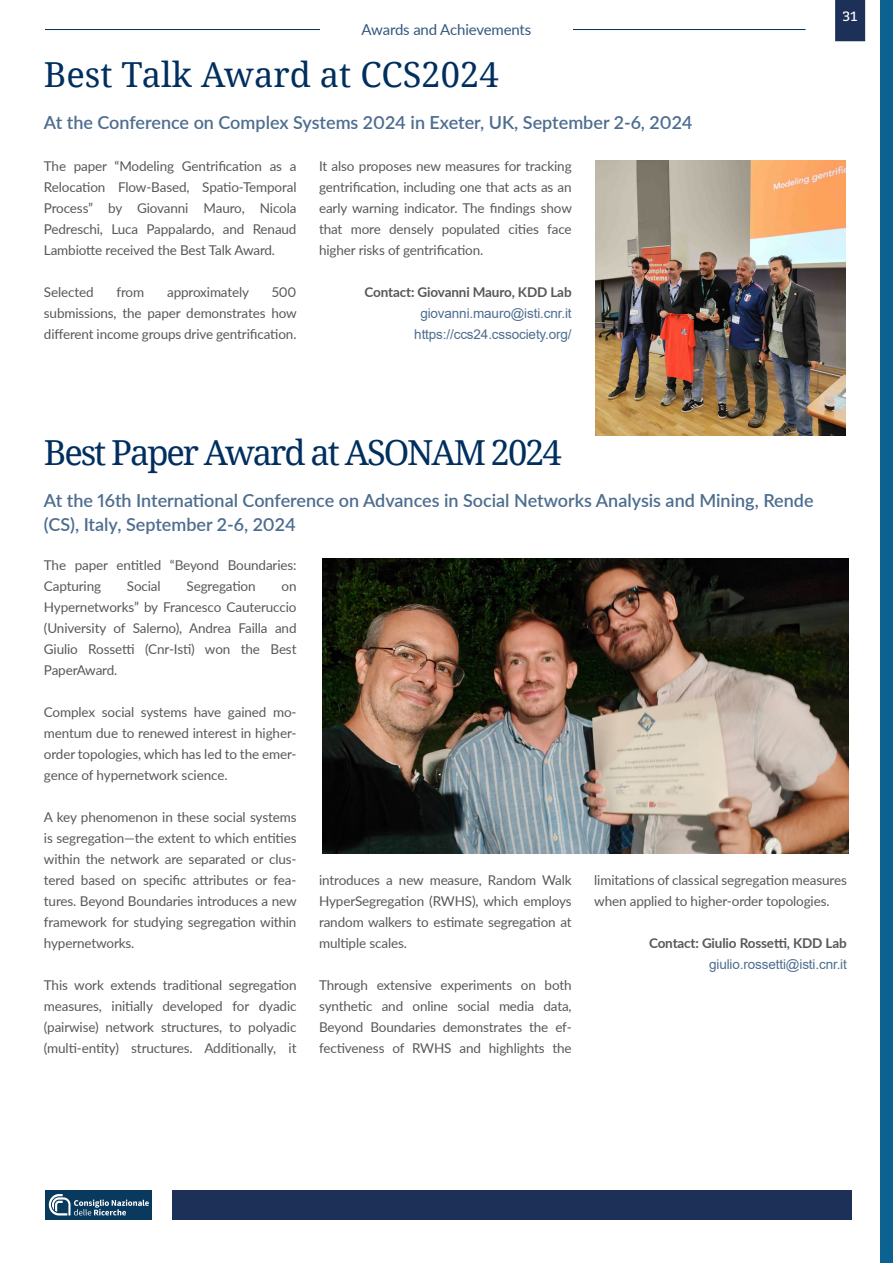
<style>
.page{position:relative;width:893px;height:1263px;background:#fff}
.page>*{position:absolute;margin:0;border:0;box-sizing:border-box;transform-origin:0 0}
.Titolo_Articolo{font:34.5px "Droid Serif";letter-spacing:-.06em;color:#002f5f}
.Titolo_Articolo-2{font:34.5px "Droid Serif";color:#002f5f}
.Sottotitolo{font:600 18px/24px "Lato";color:#4d6d8f}
.Section_title{font:15px "Lato";letter-spacing:-.01em;color:#33587f}
.Paragrafo_base{font:13.5px/21px "Lato";letter-spacing:-.01em;color:#57585a;text-align:justify}
.ContactBox{font:13.5px/21px "Arial";letter-spacing:-.01em;color:#4d6d8f;text-align:right}
.ContactBox-2{font:700 13.5px/21px "Lato";letter-spacing:-.01em;color:#57585a;text-align:right}
.t1{font:13.5px "Bitter";color:#fff}
.s1{font-family:"Lato";font-weight:700;color:#57585a}
.s2{font-family:"Arial";font-weight:400;color:#4d6d8f}
</style>
<div class="page">
<div style="left:172px;top:1190px;width:680px;height:30px;background:#1d3058"></div>
<div style="left:46px;top:1190px;width:106px;height:30px;background:#0a395e"></div>
<svg style="left:49px;top:1194px;width:100px;height:21px"></svg>
<hr style="left:45px;top:29px;width:761px;height:1px;background:#002f5f">
<svg style="left:835px;top:0;width:30px;height:41px"></svg>
<div style="left:881px;top:0;width:12px;height:1263px;background:#0c6291"></div>
<div style="left:320px;top:15px;width:253px;height:28px;background:#fff"></div>
<img style="left:595px;top:161px;width:251px;height:274px">
<img style="left:322px;top:558px;width:526px;height:296px">
<p class="Section_title" style="left:362px;top:19px;width:171px">Awards and Achievements</p>
<p class="Titolo_Articolo-2" style="left:44px;top:51px;width:456px">Best Talk Award at CCS2024</p>
<p class="Sottotitolo" style="left:44px;top:110px;width:650px">At the Conference on Complex Systems 2024 in Exeter, UK, September 2-6, 2024</p>
<p class="Paragrafo_base" style="left:44px;top:155px;width:254px">The paper “Modeling Gentrification as a Relocation Flow-Based, Spatio-Temporal Process” by Giovanni Mauro, Nicola Pedreschi, Luca Pappalardo, and Renaud Lambiotte received the Best Talk Award.</p>
<p class="Paragrafo_base" style="left:44px;top:281px;width:51px">Selected</p>
<p class="Paragrafo_base" style="left:117px;top:281px;width:29px">from</p>
<p class="Paragrafo_base" style="left:167px;top:281px;width:83px">approximately</p>
<p class="Section_title" style="left:412px;top:19px;width:70px">Innovation</p>
<p class="Paragrafo_base" style="left:319px;top:155px;width:254px">It also proposes new measures for tracking gentrification, including one that acts as an early warning indicator. The findings show that more densely populated cities face higher risks of gentrification.</p>
<p class="ContactBox" style="left:364px;top:282px;width:209px"><span class="s1">Contact: Giovanni Mauro, KDD Lab </span>giovanni.mauro@isti.cnr.it https://ccs24.cssociety.org/</p>
<p class="Paragrafo_base" style="left:44px;top:281px;width:254px;text-indent:228px">500 submissions, the paper demonstrates how different income groups drive gentrification.</p>
<p class="t1" style="left:843px;top:8px;width:16px">31</p>
<p class="Titolo_Articolo" style="left:44px;top:429px;width:519px">Best Paper Award at ASONAM 2024</p>
<p class="Sottotitolo" style="left:44px;top:488px;width:771px">At the 16th International Conference on Advances in Social Networks Analysis and Mining, Rende (CS), Italy, September 2-6, 2024</p>
<p class="Paragrafo_base" style="left:44px;top:554px;width:254px">The paper entitled “Beyond Boundaries:<br>Capturing</p>
<p class="Paragrafo_base" style="left:127px;top:575px;width:35px">Social</p>
<p class="Paragrafo_base" style="left:187px;top:575px;width:71px">Segregation</p>
<p class="Paragrafo_base" style="left:44px;top:575px;width:254px;text-indent:238px">on Hypernetworks” by Francesco Cauteruccio (University of Salerno), Andrea Failla and Giulio Rossetti (Cnr-Isti) won the Best PaperAward.</p>
<p class="Paragrafo_base" style="left:44px;top:701px;width:254px">Complex social systems have gained mo&shy;mentum due to renewed interest in higher&shy;order topologies, which has led to the emer&shy;gence of hypernetwork science.</p>
<p class="Paragrafo_base" style="left:44px;top:806px;width:254px">A key phenomenon in these social systems is segregation—the extent to which entities within the network are separated or clus&shy;tered based on specific attributes or fea&shy;tures. Beyond Boundaries introduces a new framework for studying segregation within hypernetworks.</p>
<p class="Paragrafo_base" style="left:44px;top:974px;width:254px">This work extends traditional segregation measures, initially developed for dyadic (pairwise) network structures, to polyadic (multi-entity) structures. Additionally, it</p>
<p class="Paragrafo_base" style="left:319px;top:869px;width:254px">introduces a new measure, Random Walk HyperSegregation (RWHS), which employs random walkers to estimate segregation at multiple scales.</p>
<p class="Paragrafo_base" style="left:319px;top:974px;width:254px">Through extensive experiments on both synthetic and online social media data, Beyond Boundaries demonstrates the ef&shy;fectiveness of RWHS and highlights the</p>
<p class="Paragrafo_base" style="left:594px;top:869px;width:254px">limitations of classical segregation measures when applied to higher-order topologies.</p>
<p class="ContactBox-2" style="left:649px;top:932px;width:199px">Contact: Giulio Rossetti, KDD Lab <span class="s2">giulio.rossetti@isti.cnr.it</span></p>
</div>
